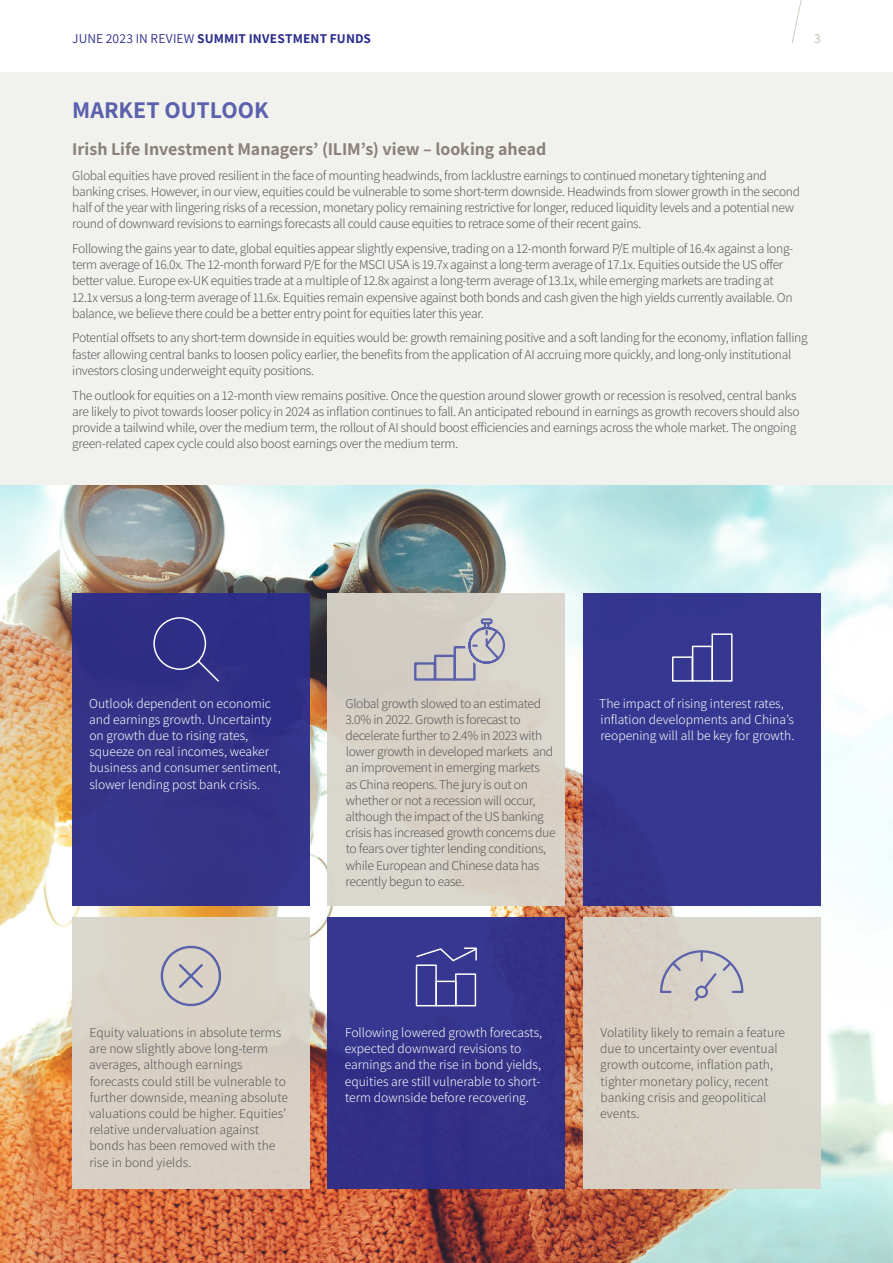
<style>
.page{position:relative;width:893px;height:1263px;background:#fff}
.page>*{position:absolute;margin:0;border:0;box-sizing:border-box;transform-origin:0 0}
.Heading_6{font:700 24px "Assistant";color:#5b61ac}
.ILIM_body_copy{font:700 18px "Assistant";letter-spacing:-.005em;color:#8b817a}
.Body_Copy{font:300 13.5px/16.2px "Assistant";letter-spacing:-.025em;color:#57585a}
.Body_Copy-2{font:300 13.5px/16.2px "Assistant";color:#fff}
.Body_Copy-3{font:300 13.5px/16.2px "Assistant";color:#57585a}
.t1{font:700 13.5px "Assistant";letter-spacing:.01em;color:#2c2d8b}
.Pg_numbers_Right_ali{font:300 13.5px "Assistant";color:#aea693}
.s1{font-weight:400}
</style>
<div class="page">
<img style="left:0;top:485px;width:893px;height:778px">
<svg style="left:791px;top:0;width:11px;height:44px"></svg>
<div style="left:0;top:72px;width:893px;height:413px;background:#f1f2ee"></div>
<div style="left:327px;top:593px;width:238px;height:313px;background:#d9d5cc"></div>
<div style="left:72px;top:593px;width:237px;height:313px;background:#343287"></div>
<div style="left:583px;top:593px;width:237px;height:313px;background:#363790"></div>
<div style="left:72px;top:917px;width:237px;height:272px;background:#d9d0c5"></div>
<div style="left:327px;top:917px;width:238px;height:272px;background:#353188"></div>
<div style="left:583px;top:917px;width:237px;height:272px;background:#d9d5cc"></div>
<div style="left:672px;top:656px;width:21px;height:26px;border:2px solid #fff"></div>
<div style="left:692px;top:646px;width:21px;height:36px;border:2px solid #fff"></div>
<div style="left:711px;top:633px;width:22px;height:49px;border:2px solid #fff"></div>
<svg style="left:153px;top:617px;width:66px;height:65px"></svg>
<div style="left:435px;top:981px;width:22px;height:25px;border:2px solid #fff"></div>
<div style="left:455px;top:973px;width:21px;height:33px;border:2px solid #fff"></div>
<div style="left:416px;top:964px;width:21px;height:42px;border:2px solid #fff"></div>
<svg style="left:660px;top:950px;width:83px;height:51px"></svg>
<svg style="left:416px;top:947px;width:61px;height:15px"></svg>
<svg style="left:160px;top:945px;width:61px;height:62px"></svg>
<div style="left:414px;top:662px;width:22px;height:19px;border:2px solid #5b62ab"></div>
<div style="left:434px;top:655px;width:22px;height:26px;border:2px solid #5b62ab"></div>
<div style="left:454px;top:646px;width:22px;height:35px;border:2px solid #5b62ab"></div>
<svg style="left:464px;top:618px;width:41px;height:49px"></svg>
<p class="t1" style="left:72px;top:29px;width:300px"><span class="s1">JUNE 2023 IN REVIEW</span> SUMMIT INVESTMENT FUNDS</p>
<p class="Pg_numbers_Right_ali" style="left:814px;top:29px;width:8px">3</p>
<p class="Heading_6" style="left:72px;top:94px;width:198px">MARKET OUTLOOK</p>
<p class="ILIM_body_copy" style="left:72px;top:137px;width:476px">Irish Life Investment Managers’ (ILIM’s) view – looking ahead</p>
<p class="Body_Copy" style="left:72px;top:166px;width:729px">Global equities have proved resilient in the face of mounting headwinds, from lacklustre earnings to continued monetary tightening and banking crises. However, in our view, equities could be vulnerable to some short-term downside. Headwinds from slower growth in the second half of the year with lingering risks of a recession, monetary policy remaining restrictive for longer, reduced liquidity levels and a potential new round of downward revisions to earnings forecasts all could cause equities to retrace some of their recent gains.</p>
<p class="Body_Copy" style="left:72px;top:240px;width:723px">Following the gains year to date, global equities appear slightly expensive, trading on a 12-month forward P/E multiple of 16.4x against a long&shy;term average of 16.0x. The 12-month forward P/E for the MSCI USA is 19.7x against a long-term average of 17.1x. Equities outside the US offer better value. Europe ex-UK equities trade at a multiple of 12.8x against a long-term average of 13.1x, while emerging markets are trading at 12.1x versus a long-term average of 11.6x. Equities remain expensive against both bonds and cash given the high yields currently available. On balance, we believe there could be a better entry point for equities later this year.</p>
<p class="Body_Copy" style="left:72px;top:329px;width:737px">Potential offsets to any short-term downside in equities would be: growth remaining positive and a soft landing for the economy, inflation falling faster allowing central banks to loosen policy earlier, the benefits from the application of AI accruing more quickly, and long-only institutional investors closing underweight equity positions.</p>
<p class="Body_Copy" style="left:72px;top:386px;width:729px">The outlook for equities on a 12-month view remains positive. Once the question around slower growth or recession is resolved, central banks are likely to pivot towards looser policy in 2024 as inflation continues to fall. An anticipated rebound in earnings as growth recovers should also provide a tailwind while, over the medium term, the rollout of AI should boost efficiencies and earnings across the whole market. The ongoing green-related capex cycle could also boost earnings over the medium term.</p>
<p class="Body_Copy-2" style="left:89px;top:694px;width:193px">Outlook dependent on economic and earnings growth. Uncertainty on growth due to rising rates, squeeze on real incomes, weaker business and consumer sentiment, slower lending post bank crisis.</p>
<p class="Body_Copy" style="left:345px;top:694px;width:212px">Global growth slowed to an estimated 3.0% in 2022. Growth is forecast to decelerate further to 2.4% in 2023 with lower growth in developed markets and an improvement in emerging markets<br>as China reopens. The jury is out on whether or not a recession will occur, although the impact of the US banking crisis has increased growth concerns due to fears over tighter lending conditions, while European and Chinese data has recently begun to ease.</p>
<p class="Body_Copy-2" style="left:599px;top:694px;width:197px">The impact of rising interest rates, inflation developments and China’s reopening will all be key for growth.</p>
<p class="Body_Copy-3" style="left:89px;top:1024px;width:200px">Equity valuations in absolute terms are now slightly above long-term averages, although earnings forecasts could still be vulnerable to further downside, meaning absolute valuations could be higher. Equities’ relative undervaluation against bonds has been removed with the rise in bond yields.</p>
<p class="Body_Copy-2" style="left:345px;top:1024px;width:199px">Following lowered growth forecasts, expected downward revisions to earnings and the rise in bond yields, equities are still vulnerable to short&shy;term downside before recovering.</p>
<p class="Body_Copy-3" style="left:600px;top:1024px;width:186px">Volatility likely to remain a feature due to uncertainty over eventual growth outcome, inflation path, tighter monetary policy, recent banking crisis and geopolitical events.</p>
</div>
